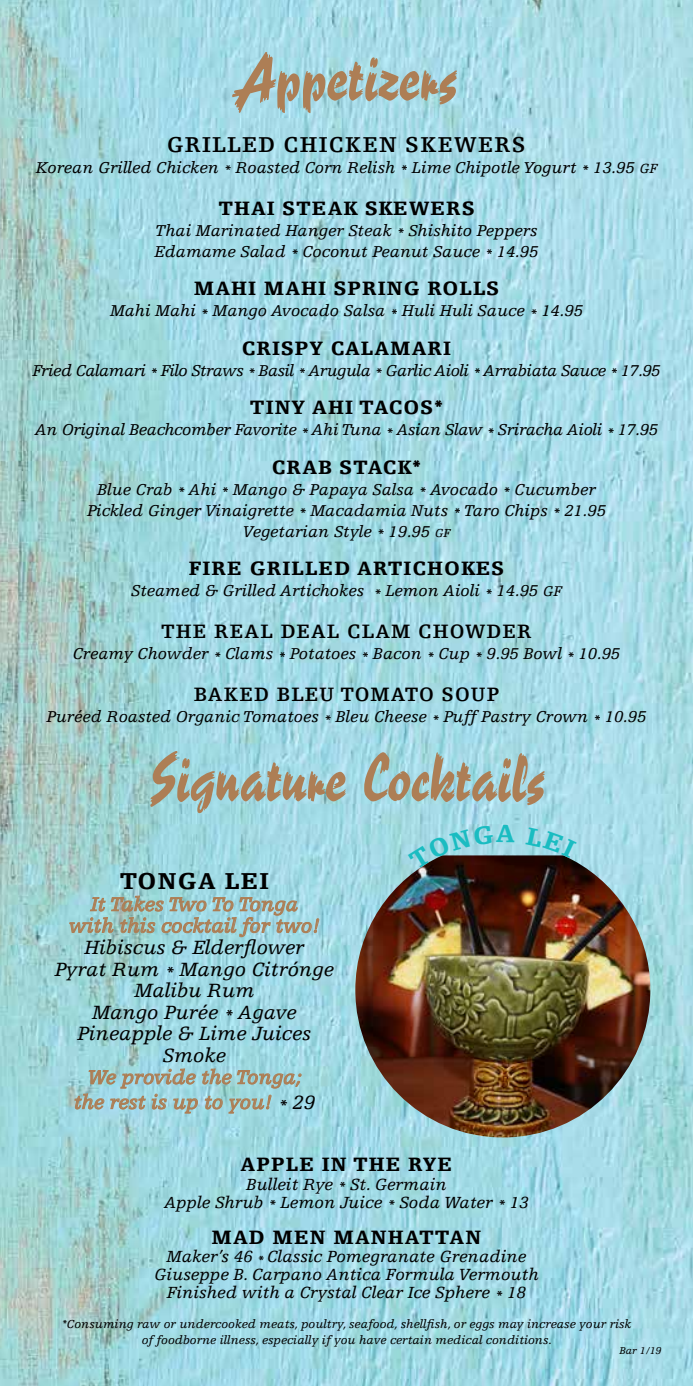
<style>
.page{position:relative;width:693px;height:1386px;background:#fff}
.page>*{position:absolute;margin:0;border:0;box-sizing:border-box;transform-origin:0 0}
.t1{font:63px "Reporter LT Std 2";color:#ad7e55}
.t2{font:900 24.32px "Egyptienne F";letter-spacing:.05em;color:#000}
.t3{font:700 22.75px "Egyptienne F";letter-spacing:.05em;color:#000}
.t4{font:900 20.47px "Egyptienne F";letter-spacing:.05em;color:#000}
.t5{font:700 20.47px "Egyptienne F";letter-spacing:.05em;color:#000}
.t6{font:italic 20.3px/21.7px "Egyptienne F";color:#000;text-align:center}
.t7{font:italic 20.3px/21.7px "Egyptienne F";color:#ad7e55;text-align:center}
.t8{font:italic 17.15px/18.2px "Egyptienne F";color:#000;text-align:center}
.t9{font:italic 16.62px/21px "Egyptienne F";color:#000}
.t10{font:italic 16.62px "Egyptienne F";letter-spacing:-.03em;color:#000}
.t11{font:italic 16.62px "Egyptienne F";letter-spacing:-.02em;color:#000}
.t12{font:italic 12.25px/15.8px "Egyptienne F";color:#000;text-align:center}
.t13{font:italic 10.5px "Egyptienne F";color:#000}
.s1{font-size:14px}
.s2{font-size:12.25px}
.s3{font-size:14.88px}
.s4{color:#000}
</style>
<div class="page">
<img style="left:0;top:0;width:693px;height:1386px">
<img style="left:355px;top:855px;width:295px;height:283px">
<svg style="left:69px;top:879px;width:251px;height:79px;background:#a0cccd"></svg>
<svg style="left:74px;top:1061px;width:228px;height:58px;background:#a1cacc"></svg>
<svg style="left:408px;top:825px;width:107px;height:44px;background:#86a6ad"></svg>
<svg style="left:525px;top:827px;width:52px;height:31px;background:#9ccdd9"></svg>
<h1 class="t1" style="left:236px;top:38px;width:223px">Appetizers</h1>
<h3 class="t3" style="left:167px;top:132px;width:360px">GRILLED CHICKEN SKEWERS</h3>
<p class="t9" style="left:36px;top:157px;width:623px">Korean Grilled Chicken * Roasted Corn Relish * Lime Chipotle Yogurt * 13.95 <span class="s1">GF</span></p>
<p class="t4" style="left:218px;top:197px;width:258px">THAI STEAK SKEWERS</p>
<p class="t9" style="left:155px;top:220px;width:385px">Thai Marinated Hanger Steak * Shishito Peppers<br>Edamame Salad * Coconut Peanut Sauce * 14.95</p>
<p class="t4" style="left:194px;top:277px;width:307px">MAHI MAHI SPRING ROLLS</p>
<p class="t9" style="left:110px;top:301px;width:474px">Mahi Mahi * Mango Avocado Salsa * Huli Huli Sauce * 14.95</p>
<p class="t4" style="left:242px;top:337px;width:211px">CRISPY CALAMARI</p>
<p class="t10" style="left:33px;top:361px;width:629px">Fried Calamari * Filo Straws * Basil * Arugula * Garlic Aioli * Arrabiata Sauce * 17.95</p>
<p class="t4" style="left:250px;top:396px;width:195px">TINY AHI TACOS*</p>
<p class="t11" style="left:35px;top:421px;width:625px">An Original Beachcomber Favorite * Ahi Tuna * Asian Slaw * Sriracha Aioli * 17.95</p>
<p class="t4" style="left:272px;top:456px;width:151px">CRAB STACK*</p>
<p class="t9" style="left:87px;top:479px;width:520px;text-align:center">Blue Crab * Ahi * Mango &amp; Papaya Salsa * Avocado * Cucumber<br>Pickled Ginger Vinaigrette * Macadamia Nuts * Taro Chips * 21.95<br>Vegetarian Style * 19.95 <span class="s2">GF</span></p>
<p class="t4" style="left:189px;top:557px;width:317px">FIRE GRILLED ARTICHOKES</p>
<p class="t9" style="left:131px;top:581px;width:432px">Steamed &amp; Grilled Artichokes * Lemon Aioli * 14.95 <span class="s3">GF</span></p>
<p class="t5" style="left:161px;top:620px;width:372px">THE REAL DEAL CLAM CHOWDER</p>
<p class="t9" style="left:73px;top:644px;width:549px">Creamy Chowder * Clams * Potatoes * Bacon * Cup * 9.95 Bowl * 10.95</p>
<p class="t5" style="left:194px;top:683px;width:307px">BAKED BLEU TOMATO SOUP</p>
<p class="t9" style="left:47px;top:707px;width:601px">Puréed Roasted Organic Tomatoes * Bleu Cheese * Puff Pastry Crown * 10.95</p>
<h1 class="t1" style="left:148px;top:739px;width:398px">Signature Cocktails</h1>
<h2 class="t2" style="left:120px;top:868px;width:151px">TONGA LEI</h2>
<p class="t7" style="left:69px;top:894px;width:253px">It Takes Two To Tonga with this cocktail for two!</p>
<p class="t6" style="left:55px;top:937px;width:280px">Hibiscus &amp; Elderflower<br>Pyrat Rum * Mango Citrónge<br>Malibu Rum<br>Mango Purée * Agave<br>Pineapple &amp; Lime Juices<br>Smoke</p>
<p class="t7" style="left:74px;top:1065px;width:243px;line-height:25px">We provide the Tonga; the rest is up to you! <span class="s4">* 29</span></p>
<p class="t4" style="left:241px;top:1153px;width:213px">APPLE IN THE RYE</p>
<p class="t8" style="left:164px;top:1175px;width:366px">Bulleit Rye * St. Germain<br>Apple Shrub * Lemon Juice * Soda Water * 13</p>
<p class="t4" style="left:212px;top:1226px;width:271px">MAD MEN MANHATTAN</p>
<p class="t8" style="left:154px;top:1247px;width:386px">Maker’s 46 <sub>*</sub> Classic Pomegranate Grenadine<br>Giuseppe B. Carpano Antica Formula Vermouth<br>Finished with a Crystal Clear Ice Sphere * 18</p>
<p class="t12" style="left:62px;top:1317px;width:571px">*Consuming raw or undercooked meats, poultry, seafood, shellfish, or eggs may increase your risk of foodborne illness, especially if you have certain medical conditions.</p>
<p class="t13" style="left:619px;top:1344px;width:44px">Bar 1/19</p>
</div>
